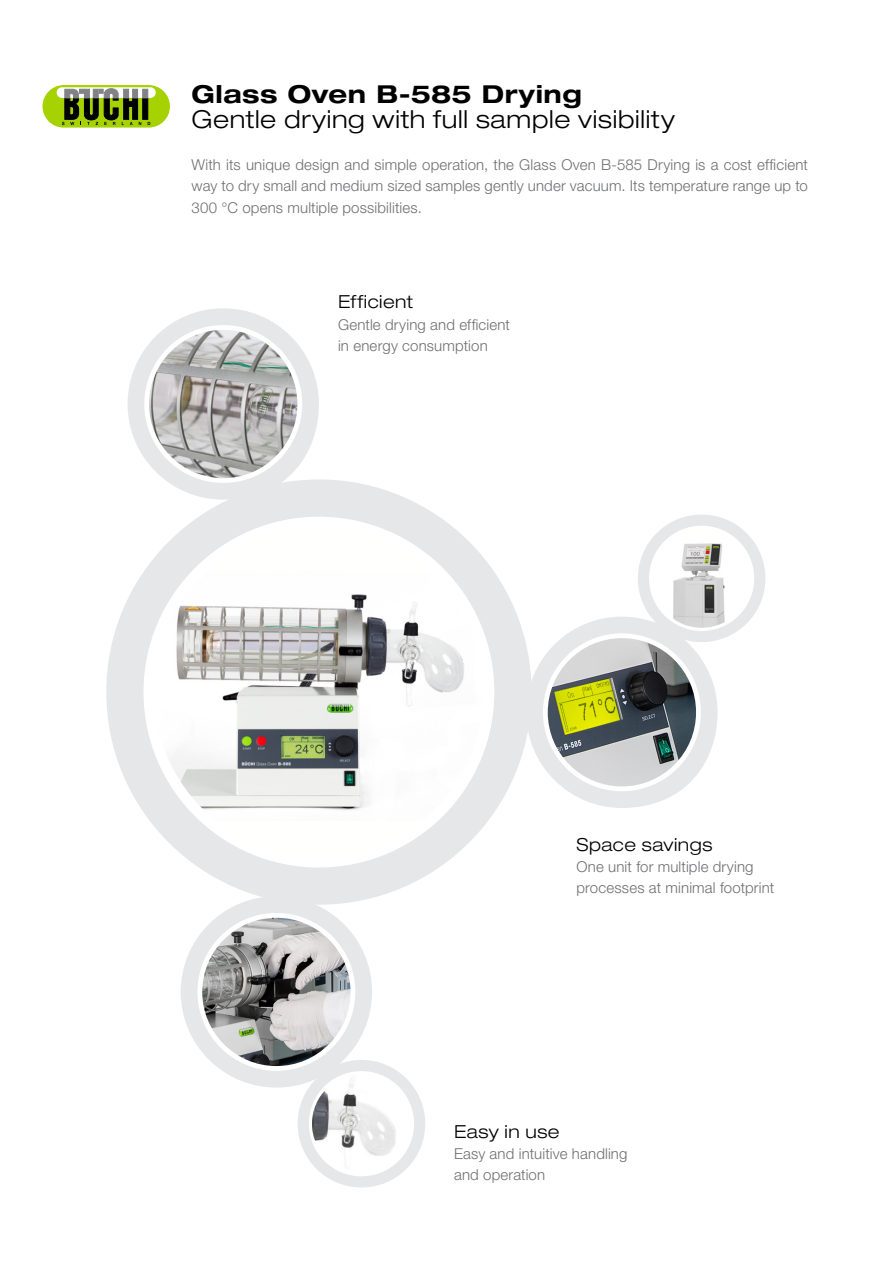
<style>
.page{position:relative;width:893px;height:1263px;background:#fff}
.page>*{position:absolute;margin:0;border:0;box-sizing:border-box;transform-origin:0 0}
.EN_Cover_Subline{font:300 expanded 24.75px "Helvetica Neue LT Std";letter-spacing:.03em;color:#000}
.EN_Cover_Headline{font:700 expanded 24.75px "Helvetica Neue LT Std";letter-spacing:.02em;color:#000}
.EN_Title{font:300 expanded 18px "Helvetica Neue LT Std";letter-spacing:.03em;color:#000}
.EN_Body_text_justifi{font:300 15px/21.3px "Helvetica Neue LT Std";letter-spacing:.01em;color:#6d6e71;text-align:justify}
.EN_Body_text_left{font:300 15px/21.3px "Helvetica Neue LT Std";letter-spacing:.01em;color:#6d6e71}
</style>
<div class="page">
<div style="left:43px;top:85px;width:127px;height:43px;background:#a5d200;border-radius:21px"></div>
<div style="left:143px;top:89px;width:5px;height:30px;background:#000;border:1px solid #000"></div>
<svg style="left:57px;top:87px;width:99px;height:11px"></svg>
<div style="left:143px;top:89px;width:5px;height:9px;background:#808285"></div>
<svg style="left:62px;top:89px;width:79px;height:36px"></svg>
<div style="left:106px;top:479px;width:425px;height:426px;background:#e6e7e8;border-radius:50%"></div>
<div style="left:144px;top:517px;width:350px;height:350px;background:#fff;border-radius:50%"></div>
<img style="left:154px;top:571px;width:330px;height:250px">
<div style="left:181px;top:896px;width:191px;height:191px;background:#e6e7e8;border-radius:50%"></div>
<div style="left:197px;top:913px;width:158px;height:158px;background:#fff;border-radius:50%"></div>
<img style="left:202px;top:918px;width:149px;height:148px;border-radius:74px">
<div style="left:128px;top:308px;width:191px;height:192px;background:#e6e7e8;border-radius:50%"></div>
<div style="left:144px;top:325px;width:158px;height:158px;background:#fff;border-radius:50%"></div>
<img style="left:149px;top:330px;width:148px;height:148px;border-radius:74px">
<div style="left:526px;top:617px;width:192px;height:191px;background:#e6e7e8;border-radius:50%"></div>
<div style="left:543px;top:633px;width:158px;height:158px;background:#fff;border-radius:50%"></div>
<img style="left:548px;top:638px;width:148px;height:148px;border-radius:74px">
<div style="left:298px;top:1060px;width:127px;height:127px;background:#e6e7e8;border-radius:50%"></div>
<div style="left:309px;top:1071px;width:105px;height:105px;background:#fff;border-radius:50%"></div>
<img style="left:312px;top:1074px;width:99px;height:99px;border-radius:49px">
<div style="left:638px;top:514px;width:127px;height:128px;background:#e6e7e8;border-radius:50%"></div>
<div style="left:649px;top:526px;width:105px;height:105px;background:#fff;border-radius:50%"></div>
<img style="left:652px;top:536px;width:99px;height:92px">
<p class="EN_Cover_Headline" style="left:192px;top:78px;width:391px">Glass Oven B-585 Drying</p>
<p class="EN_Cover_Subline" style="left:192px;top:104px;width:485px">Gentle drying with full sample visibility</p>
<p class="EN_Body_text_justifi" style="left:192px;top:154px;width:618px">With its unique design and simple operation, the Glass Oven B-585 Drying is a cost efficient way to dry small and medium sized samples gently under vacuum. Its temperature range up to 300 °C opens multiple possibilities.</p>
<p class="EN_Title" style="left:338px;top:291px;width:77px">Efficient</p>
<p class="EN_Body_text_left" style="left:338px;top:313px;width:173px">Gentle drying and efficient in energy consumption</p>
<p class="EN_Title" style="left:576px;top:833px;width:138px">Space savings</p>
<p class="EN_Body_text_left" style="left:576px;top:855px;width:199px">One unit for multiple drying processes at minimal footprint</p>
<p class="EN_Title" style="left:454px;top:1120px;width:107px">Easy in use</p>
<p class="EN_Body_text_left" style="left:454px;top:1142px;width:175px">Easy and intuitive handling and operation</p>
</div>
